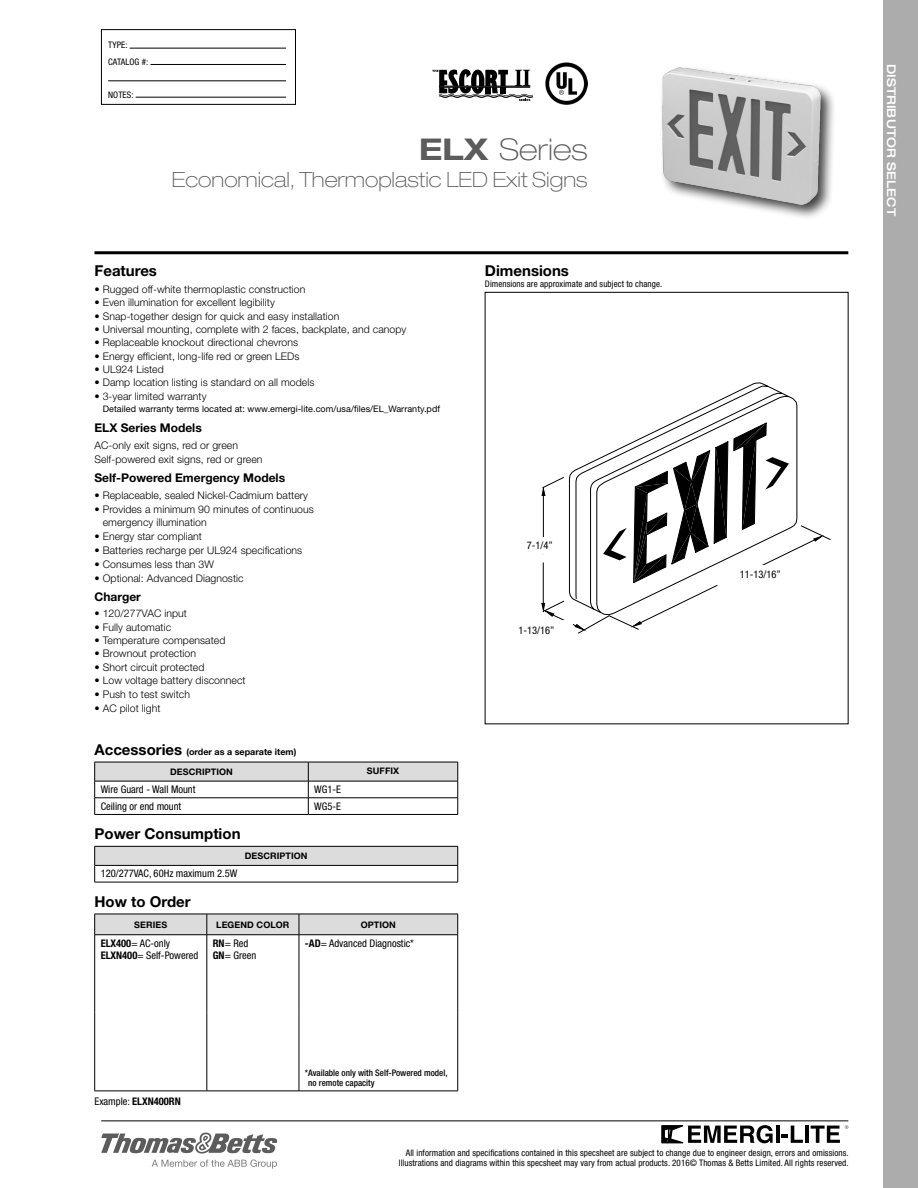
<style>
.page{position:relative;width:918px;height:1188px;background:#fff}
.page>*{position:absolute;margin:0;border:0;box-sizing:border-box;transform-origin:0 0}
.Product_Name_L{font:100 expanded 30px "Helvetica Neue LT Std";color:#5c5c5c}
.Subtitle_L{font:100 expanded 21px "Helvetica Neue LT Std";color:#5c5c5c}
.Features_Title{font:700 15px "Helvetica Neue LT Std";color:#000}
.Features_Title-2{font:700 12px "Helvetica Neue LT Std";color:#000}
.t1{font:500 expanded 12px "Helvetica Neue LT Std";letter-spacing:.01em;color:#fff}
.t2{font:300 12px "Helvetica Neue LT Std";color:#000}
.Bullets{font:300 10.5px/12.6px "Helvetica Neue LT Std";letter-spacing:.005em;color:#000}
.Table_Text{font:condensed 10.5px "Helvetica Neue LT Std";color:#000}
.Table_Text-2{font:700 condensed 10.5px "Helvetica Neue LT Std";color:#000}
.Foot_Note{font:condensed 9px/16.4px "Helvetica Neue LT Std";letter-spacing:.01em;color:#000}
.Bullets-2{font:9px "Helvetica Neue LT Std";letter-spacing:.005em;color:#000}
.Table_Foot_Note{font:500 condensed 9px/10.5px "Helvetica Neue LT Std";color:#000}
.Table_Title{font:700 9px "Helvetica Neue LT Std";letter-spacing:.01em;color:#000}
.Features_Title-3{font:700 9px "Helvetica Neue LT Std";color:#000}
.s1{font-weight:700}
.s2{font-size:15px}
.s3{font-weight:400}
</style>
<div class="page">
<hr style="left:101px;top:1120px;width:747px;height:1px;background:#000">
<svg style="left:152px;top:1160px;width:125px;height:9px"></svg>
<svg style="left:101px;top:1133px;width:176px;height:21px"></svg>
<hr style="left:94px;top:251px;width:754px;height:3px;background:#000">
<hr style="left:130px;top:48px;width:156px;height:1px;background:#000">
<hr style="left:150px;top:64px;width:136px;height:1px;background:#000">
<hr style="left:108px;top:80px;width:178px;height:1px;background:#000">
<hr style="left:136px;top:97px;width:150px;height:1px;background:#000">
<div style="left:101px;top:29px;width:195px;height:76px;border:1px solid #000"></div>
<div style="left:883px;top:0;width:35px;height:1188px;background:#acacac"></div>
<svg style="left:662px;top:1125px;width:111px;height:18px"></svg>
<hr style="left:776px;top:1126px;width:3px;height:17px;background:#000">
<svg style="left:781px;top:1126px;width:22px;height:17px"></svg>
<hr style="left:805px;top:1126px;width:4px;height:17px;background:#000">
<svg style="left:811px;top:1125px;width:37px;height:18px"></svg>
<img style="left:662px;top:67px;width:172px;height:151px">
<img style="left:546px;top:63px;width:41px;height:41px">
<svg style="left:432px;top:69px;width:100px;height:32px"></svg>
<svg style="left:542px;top:383px;width:289px;height:249px"></svg>
<svg style="left:633px;top:621px;width:9px;height:6px"></svg>
<svg style="left:813px;top:536px;width:9px;height:5px"></svg>
<svg style="left:542px;top:488px;width:3px;height:8px"></svg>
<svg style="left:541px;top:603px;width:13px;height:14px"></svg>
<svg style="left:573px;top:624px;width:12px;height:10px"></svg>
<svg style="left:603px;top:528px;width:24px;height:32px"></svg>
<svg style="left:633px;top:423px;width:167px;height:160px"></svg>
<div style="left:514px;top:537px;width:51px;height:17px;background:#fff"></div>
<div style="left:500px;top:620px;width:73px;height:19px;background:#fff"></div>
<div style="left:717px;top:565px;width:86px;height:19px;background:#fff"></div>
<hr style="left:94px;top:814px;width:214px;height:1px;background:#000">
<hr style="left:308px;top:814px;width:150px;height:1px;background:#000">
<svg style="left:94px;top:762px;width:365px;height:52px"></svg>
<div style="left:95px;top:846px;width:363px;height:19px;background:#dcdcdc"></div>
<hr style="left:94px;top:846px;width:364px;height:1px;background:#000">
<svg style="left:94px;top:847px;width:1px;height:35px"></svg>
<svg style="left:458px;top:847px;width:1px;height:35px"></svg>
<hr style="left:94px;top:882px;width:364px;height:1px;background:#000">
<hr style="left:94px;top:865px;width:364px;height:1px;background:#000">
<svg style="left:94px;top:914px;width:364px;height:21px;background:#cdcdcd"></svg>
<hr style="left:94px;top:935px;width:1px;height:78px;background:#000">
<hr style="left:207px;top:935px;width:1px;height:78px;background:#000">
<hr style="left:299px;top:935px;width:1px;height:78px;background:#000">
<hr style="left:457px;top:935px;width:1px;height:78px;background:#000">
<hr style="left:94px;top:1013px;width:1px;height:78px;background:#000">
<hr style="left:207px;top:1013px;width:1px;height:78px;background:#000">
<hr style="left:299px;top:1013px;width:1px;height:78px;background:#000">
<hr style="left:457px;top:1013px;width:1px;height:78px;background:#000">
<hr style="left:94px;top:1091px;width:113px;height:1px;background:#000">
<hr style="left:207px;top:1091px;width:92px;height:1px;background:#000">
<hr style="left:299px;top:1091px;width:159px;height:1px;background:#000">
<p class="Foot_Note" style="left:108px;top:37px;width:42px">TYPE:<br>CATALOG #:</p>
<p class="Foot_Note" style="left:108px;top:86px;width:27px">NOTES:</p>
<p class="Product_Name_L" style="left:419px;top:132px;width:170px"><span class="s1">ELX</span> Series</p>
<p class="Subtitle_L" style="left:172px;top:167px;width:417px">Economical, Thermoplastic LED Exit Signs</p>
<p class="Features_Title" style="left:94px;top:262px;width:64px">Features</p>
<p class="Bullets" style="left:94px;top:283px;width:212px">• Rugged off-white thermoplastic construction</p>
<p class="Bullets" style="left:94px;top:296px;width:182px">• Even illumination for excellent legibility</p>
<p class="Bullets" style="left:94px;top:309px;width:246px">• Snap-together design for quick and easy installation</p>
<p class="Bullets" style="left:94px;top:323px;width:313px">• Universal mounting, complete with 2 faces, backplate, and canopy</p>
<p class="Bullets" style="left:94px;top:336px;width:205px">• Replaceable knockout directional chevrons</p>
<p class="Bullets" style="left:94px;top:349px;width:207px">• Energy efficient, long-life red or green LEDs</p>
<p class="Bullets" style="left:94px;top:363px;width:71px">• UL924 Listed</p>
<p class="Bullets" style="left:94px;top:376px;width:221px">• Damp location listing is standard on all models</p>
<p class="Bullets" style="left:94px;top:389px;width:114px">• 3-year limited warranty</p>
<p class="Bullets-2" style="left:103px;top:404px;width:339px">Detailed warranty terms located at: www.emergi-lite.com/usa/files/EL_Warranty.pdf</p>
<p class="Features_Title-2" style="left:94px;top:420px;width:109px">ELX Series Models</p>
<p class="Bullets" style="left:94px;top:438px;width:145px">AC-only exit signs, red or green</p>
<p class="Bullets" style="left:94px;top:452px;width:170px">Self-powered exit signs, red or green</p>
<p class="Features_Title-2" style="left:94px;top:470px;width:192px">Self-Powered Emergency Models</p>
<p class="Bullets" style="left:94px;top:489px;width:215px">• Replaceable, sealed Nickel-Cadmium battery</p>
<p class="Bullets" style="left:103px;top:503px;width:213px;text-indent:-8px">• Provides a minimum 90 minutes of continuous emergency illumination</p>
<p class="Bullets" style="left:94px;top:529px;width:109px">• Energy star compliant</p>
<p class="Bullets" style="left:94px;top:543px;width:209px">• Batteries recharge per UL924 specifications</p>
<p class="Bullets" style="left:94px;top:557px;width:121px">• Consumes less than 3W</p>
<p class="Bullets" style="left:94px;top:571px;width:151px">• Optional: Advanced Diagnostic</p>
<p class="Features_Title-2" style="left:94px;top:589px;width:48px">Charger</p>
<p class="Bullets" style="left:94px;top:607px;width:94px">• 120/277VAC input</p>
<p class="Bullets" style="left:94px;top:620px;width:78px">• Fully automatic</p>
<p class="Bullets" style="left:94px;top:634px;width:132px">• Temperature compensated</p>
<p class="Bullets" style="left:94px;top:647px;width:103px">• Brownout protection</p>
<p class="Bullets" style="left:94px;top:661px;width:111px">• Short circuit protected</p>
<p class="Bullets" style="left:94px;top:674px;width:153px">• Low voltage battery disconnect</p>
<p class="Bullets" style="left:94px;top:688px;width:97px">• Push to test switch</p>
<p class="Bullets" style="left:94px;top:702px;width:68px">• AC pilot light</p>
<p class="Features_Title-3" style="left:94px;top:746px;width:203px"><span class="s2">Accessories</span> (order as a separate item)</p>
<p class="Table_Title" style="left:170px;top:766px;width:64px">DESCRIPTION</p>
<p class="Table_Title" style="left:367px;top:766px;width:34px">SUFFIX</p>
<p class="Table_Text" style="left:101px;top:783px;width:96px">Wire Guard - Wall Mount</p>
<p class="Table_Text" style="left:314px;top:783px;width:28px">WG1-E</p>
<p class="Table_Text" style="left:101px;top:800px;width:82px">Ceiling or end mount</p>
<p class="Table_Text" style="left:314px;top:800px;width:28px">WG5-E</p>
<p class="Features_Title" style="left:94px;top:825px;width:148px">Power Consumption</p>
<p class="Table_Title" style="left:245px;top:850px;width:64px">DESCRIPTION</p>
<p class="Table_Text" style="left:101px;top:868px;width:138px">120/277VAC, 60Hz maximum 2.5W</p>
<p class="Features_Title" style="left:94px;top:892px;width:98px">How to Order</p>
<p class="Table_Title" style="left:134px;top:919px;width:34px">SERIES</p>
<p class="Table_Title" style="left:216px;top:919px;width:75px">LEGEND COLOR</p>
<p class="Table_Title" style="left:361px;top:919px;width:37px">OPTION</p>
<p class="Table_Text" style="left:101px;top:937px;width:71px"><span class="s1">ELX400</span>= AC-only</p>
<p class="Table_Text" style="left:101px;top:950px;width:99px"><span class="s1">ELXN400</span>= Self-Powered</p>
<p class="Table_Text" style="left:213px;top:937px;width:37px"><span class="s1">RN</span>= Red</p>
<p class="Table_Text" style="left:213px;top:950px;width:45px"><span class="s1">GN</span>= Green</p>
<p class="Table_Text" style="left:305px;top:937px;width:111px"><span class="s1">-AD</span>= Advanced Diagnostic*</p>
<p class="Features_Title" style="left:485px;top:262px;width:86px">Dimensions</p>
<p class="Foot_Note" style="left:485px;top:276px;width:179px">Dimensions are approximate and subject to change.</p>
<p class="Table_Text" style="left:527px;top:540px;width:28px">7-1/4”</p>
<p class="Table_Text" style="left:518px;top:624px;width:38px">1-13/16”</p>
<p class="Table_Text" style="left:740px;top:569px;width:43px">11-13/16”</p>
<p class="t1" style="left:899px;top:64px;width:154px;rotate:90deg">DISTRIBUTOR SELECT</p>
<p class="Table_Text-2" style="left:94px;top:1095px;width:88px"><span class="s3">Example:</span> ELXN400RN</p>
<p class="Table_Foot_Note" style="left:308px;top:1067px;width:141px;text-indent:-3px">*Available only with Self-Powered model, no remote capacity</p>
<p class="t2" style="left:465px;top:1145px;width:15px">27</p>
<p class="Foot_Note" style="left:399px;top:1147px;width:451px;line-height:10.8px;text-align:right">All information and specifications contained in this specsheet are subject to change due to engineer design, errors and omissions.<br>Illustrations and diagrams within this specsheet may vary from actual products. 2016© Thomas &amp; Betts Limited. All rights reserved.</p>
</div>
